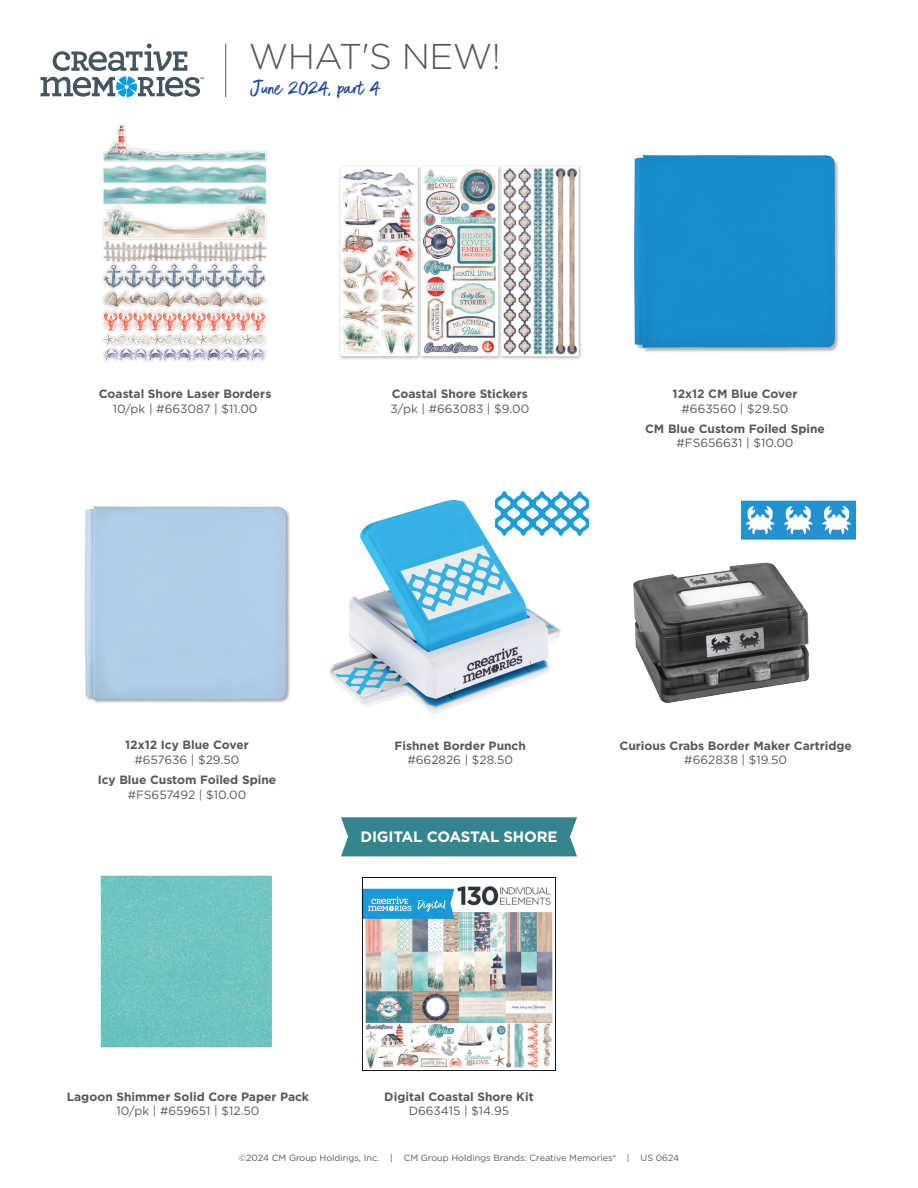
<style>
.page{position:relative;width:918px;height:1188px;background:#fff}
.page>*{position:absolute;margin:0;border:0;box-sizing:border-box;transform-origin:0 0}
.t1{font:300 35.85px "Gotham";letter-spacing:-.015em;color:#57585a}
.t2{font:24px "Better Times";color:#22469d}
.t3{font:700 15px "Gotham";letter-spacing:-.01em;color:#fff}
.t4{font:700 12px/14.4px "Gotham";color:#57585a;text-align:center}
.t5{font:9px "Gotham";color:#57585a}
.s1{font-weight:400}
</style>
<div class="page">
<hr style="left:225px;top:44px;width:1px;height:53px;background:#57585a">
<svg style="left:41px;top:44px;width:163px;height:53px"></svg>
<img style="left:102px;top:124px;width:165px;height:238px">
<img style="left:100px;top:875px;width:172px;height:173px">
<img style="left:339px;top:166px;width:243px;height:193px">
<div style="left:341px;top:817px;width:236px;height:39px;background:#34858d"></div>
<img style="left:364px;top:886px;width:189px;height:183px">
<div style="left:362px;top:877px;width:194px;height:194px;border:1px solid #000"></div>
<img style="left:330px;top:500px;width:231px;height:214px">
<img style="left:633px;top:562px;width:177px;height:141px">
<img style="left:495px;top:491px;width:93px;height:55px">
<img style="left:741px;top:500px;width:115px;height:40px">
<img style="left:634px;top:154px;width:205px;height:198px">
<img style="left:84px;top:506px;width:206px;height:197px">
<p class="t1" style="left:249px;top:34px;width:254px">WHAT'S NEW!</p>
<p class="t2" style="left:250px;top:75px;width:131px">June 2024, part 4</p>
<p class="t4" style="left:99px;top:387px;width:174px">Coastal Shore Laser Borders<br><span class="s1">10/pk | #663087 | $11.00</span></p>
<p class="t4" style="left:390px;top:387px;width:140px;text-align:left">Coastal Shore Stickers<br><span class="s1">3/pk | #663083 | $9.00</span></p>
<p class="t4" style="left:673px;top:387px;width:126px">12x12 CM Blue Cover <span class="s1">#663560 | $29.50</span></p>
<p class="t4" style="left:645px;top:421px;width:181px">CM Blue Custom Foiled Spine <span class="s1">#FS656631 | $10.00</span></p>
<p class="t4" style="left:125px;top:738px;width:125px">12x12 Icy Blue Cover <span class="s1">#657636 | $29.50</span></p>
<p class="t4" style="left:98px;top:773px;width:180px">Icy Blue Custom Foiled Spine <span class="s1">#FS657492 | $10.00</span></p>
<p class="t4" style="left:395px;top:738px;width:133px">Fishnet Border Punch <span class="s1">#662826 | $28.50</span></p>
<p class="t4" style="left:619px;top:738px;width:234px">Curious Crabs Border Maker Cartridge <span class="s1">#662838 | $19.50</span></p>
<p class="t3" style="left:360px;top:826px;width:199px">DIGITAL COASTAL SHORE</p>
<p class="t4" style="left:67px;top:1089px;width:244px">Lagoon Shimmer Solid Core Paper Pack<br><span class="s1">10/pk | #659651 | $12.50</span></p>
<p class="t4" style="left:384px;top:1089px;width:151px">Digital Coastal Shore Kit<br><span class="s1">D663415 | $14.95</span></p>
<p class="t5" style="left:239px;top:1152px;width:442px">©2024 CM Group Holdings, Inc. | CM Group Holdings Brands: Creative Memories® | US 0624</p>
</div>
